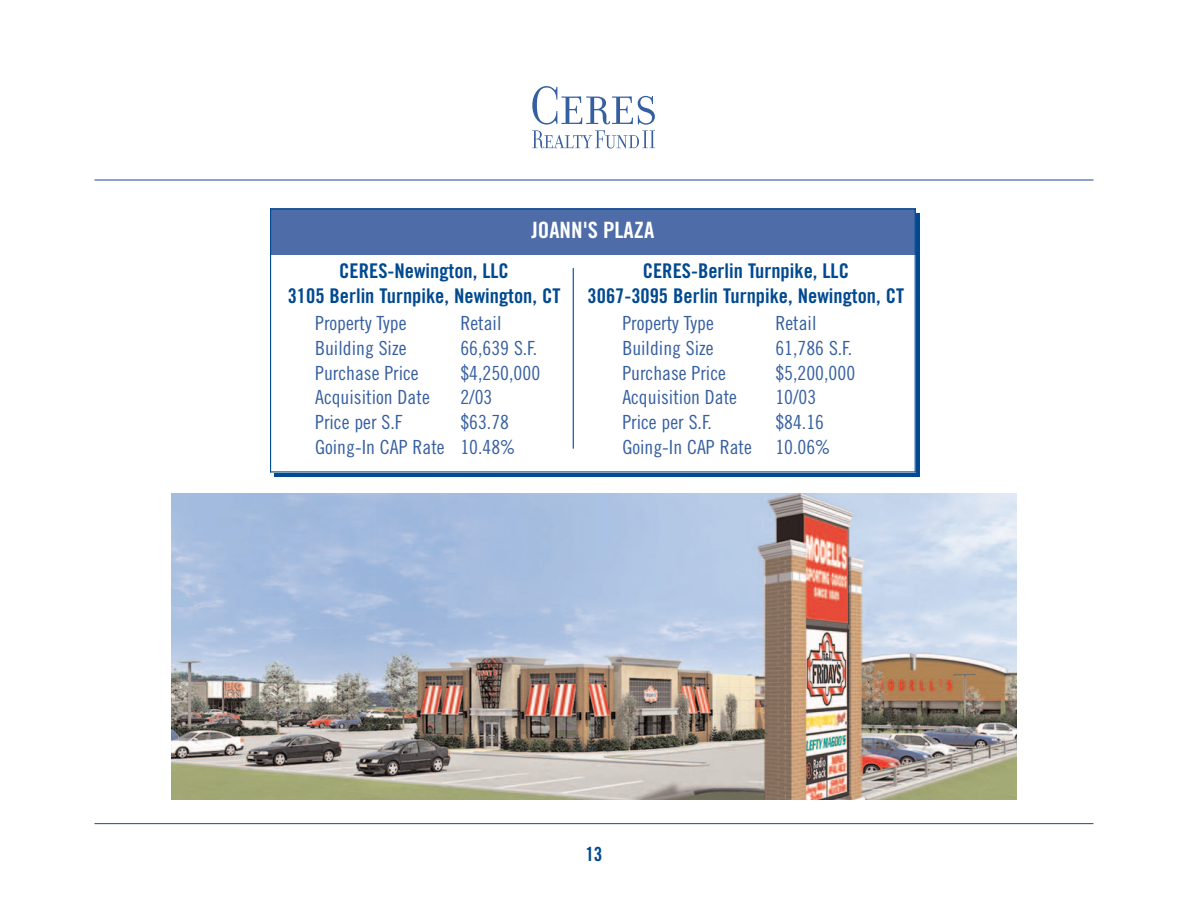
<style>
.page{position:relative;width:1188px;height:918px;background:#fff}
.page>*{position:absolute;margin:0;border:0;box-sizing:border-box;transform-origin:0 0}
.t1{font:22.5px "Trade Gothic Bold Cond Twenty";color:#fff}
.t2{font:20.25px/24.9px "Trade Gothic Bold Cond Twenty";color:#014990;text-align:center}
.t3{font:19.5px/24.8px "Trade Gothic Cond Eighteen";color:#365fa0}
.t4{font:19.5px "Trade Gothic Bold Cond Twenty";color:#014990}
</style>
<div class="page">
<div style="left:274px;top:213px;width:646px;height:264px;background:linear-gradient(to right,#014990,#014990)"></div>
<hr style="left:94px;top:823px;width:1000px;height:1px;background:#365fa0">
<svg style="left:532px;top:86px;width:123px;height:62px"></svg>
<hr style="left:94px;top:179px;width:1000px;height:2px;background:#365fa0">
<img style="left:171px;top:494px;width:846px;height:306px">
<div style="left:270px;top:208px;width:645px;height:47px;background:#4d6ca8"></div>
<div style="left:270px;top:255px;width:307px;height:217px;background:#fff"></div>
<div style="left:577px;top:255px;width:339px;height:217px;background:#fff"></div>
<hr style="left:270px;top:208px;width:1px;height:264px;background:#014990">
<hr style="left:915px;top:208px;width:1px;height:264px;background:#014990">
<hr style="left:270px;top:208px;width:646px;height:2px;background:#014990">
<hr style="left:270px;top:471px;width:646px;height:1px;background:#014990">
<hr style="left:573px;top:268px;width:1px;height:181px;background:#014990">
<p class="t1" style="left:531px;top:222px;width:124px">JOANN'S PLAZA</p>
<p class="t2" style="left:288px;top:260px;width:274px">CERES-Newington, LLC<br>3105 Berlin Turnpike, Newington, CT</p>
<p class="t3" style="left:315px;top:312px;width:93px">Property Type</p>
<p class="t3" style="left:460px;top:312px;width:43px">Retail</p>
<p class="t3" style="left:315px;top:337px;width:93px">Building Size</p>
<p class="t3" style="left:460px;top:337px;width:78px">66,639 S.F.</p>
<p class="t3" style="left:315px;top:362px;width:105px">Purchase Price</p>
<p class="t3" style="left:460px;top:362px;width:81px">$4,250,000</p>
<p class="t3" style="left:315px;top:387px;width:116px">Acquisition Date</p>
<p class="t3" style="left:460px;top:387px;width:34px">2/03</p>
<p class="t3" style="left:315px;top:411px;width:89px">Price per S.F</p>
<p class="t2" style="left:588px;top:260px;width:318px">CERES-Berlin Turnpike, LLC<br>3067-3095 Berlin Turnpike, Newington, CT</p>
<p class="t3" style="left:622px;top:312px;width:93px">Property Type</p>
<p class="t3" style="left:775px;top:312px;width:43px">Retail</p>
<p class="t3" style="left:622px;top:337px;width:93px">Building Size</p>
<p class="t3" style="left:775px;top:337px;width:78px">61,786 S.F.</p>
<p class="t3" style="left:622px;top:362px;width:105px">Purchase Price</p>
<p class="t3" style="left:775px;top:362px;width:81px">$5,200,000</p>
<p class="t3" style="left:622px;top:387px;width:116px">Acquisition Date</p>
<p class="t3" style="left:775px;top:387px;width:43px">10/03</p>
<p class="t3" style="left:622px;top:411px;width:91px">Price per S.F.</p>
<p class="t3" style="left:315px;top:411px;width:202px;text-indent:145px">$63.78<br>Going-In CAP Rate 10.48%</p>
<p class="t3" style="left:622px;top:411px;width:210px;text-indent:153px">$84.16<br>Going-In CAP Rate 10.06%</p>
<p class="t4" style="left:585px;top:847px;width:19px">13</p>
</div>
